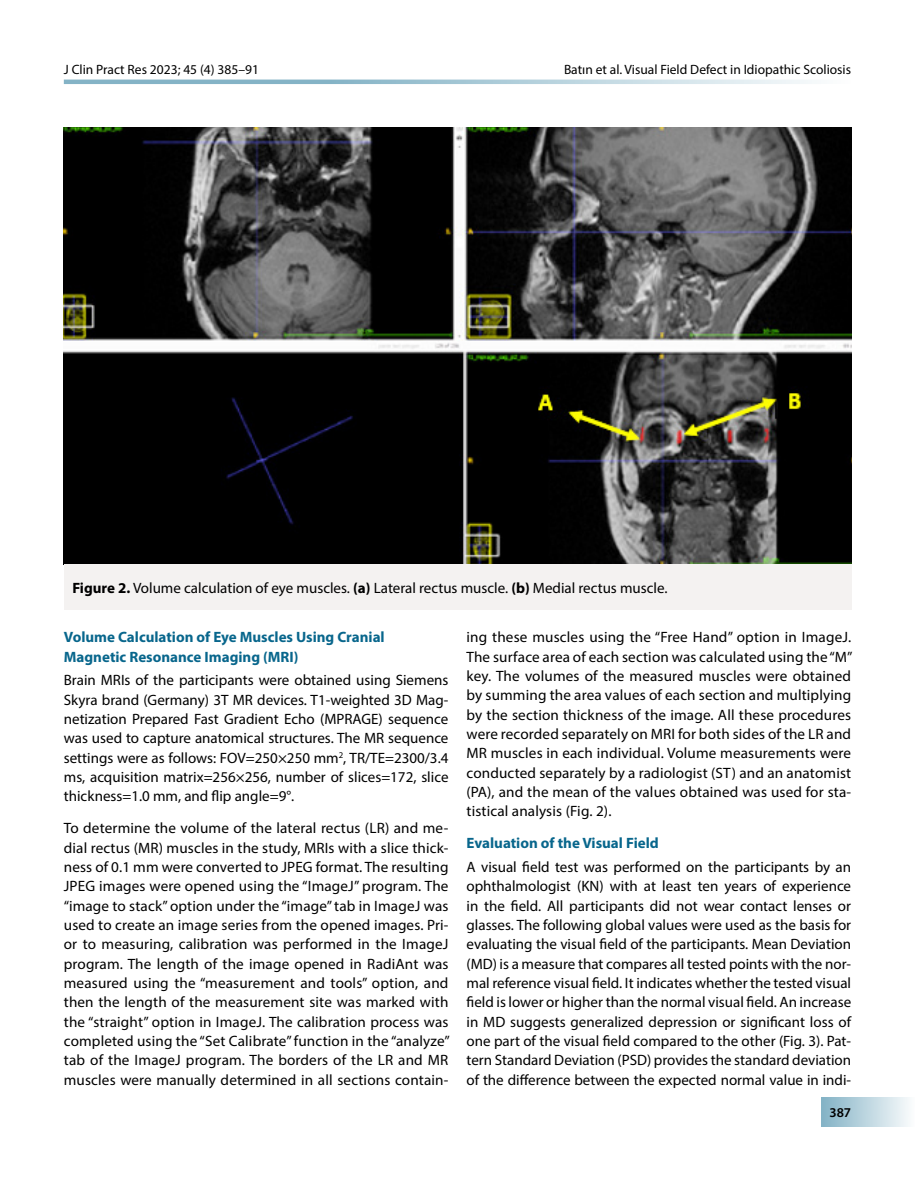
<style>
.page{position:relative;width:915px;height:1191px;background:#fff}
.page>*{position:absolute;margin:0;border:0;box-sizing:border-box;transform-origin:0 0}
.t1{font:15px/19.4px "Myriad Pro";color:#000;text-align:justify}
.t2{font:700 15px/19.4px "Myriad Pro";color:#08668c}
.t3{font:13.5px "Myriad Pro";color:#000}
.t4{font:600 13.5px "Myriad Pro";color:#000}
.s1{font-weight:700}
</style>
<div class="page">
<div style="left:821px;top:1097px;width:93px;height:30px;background:linear-gradient(to right,#82b2c5,#fbfcfd)"></div>
<svg style="left:64px;top:80px;width:748px;height:4px;background:#a8c9d6"></svg>
<img style="left:64px;top:128px;width:786px;height:436px">
<div style="left:64px;top:564px;width:786px;height:46px;background:#f4f2f1"></div>
<p class="t3" style="left:64px;top:61px;width:196px">J Clin Pract Res 2023; 45 (4) 385–91</p>
<p class="t3" style="left:563px;top:61px;width:288px">Batın et al. Visual Field Defect in Idiopathic Scoliosis</p>
<p class="t1" style="left:72px;top:578px;width:596px"><span class="s1">Figure 2.</span> Volume calculation of eye muscles. <span class="s1">(a)</span> Lateral rectus muscle. <span class="s1">(b)</span> Medial rectus muscle.</p>
<p class="t2" style="left:64px;top:627px;width:322px">Volume Calculation of Eye Muscles Using Cranial<br>Magnetic Resonance Imaging (MRI)</p>
<p class="t1" style="left:64px;top:670px;width:386px">Brain MRIs of the participants were obtained using Siemens Skyra brand (Germany) 3T MR devices. T1-weighted 3D Mag&shy;netization Prepared Fast Gradient Echo (MPRAGE) sequence was used to capture anatomical structures. The MR sequence settings were as follows: FOV=250×250 mm<sup>2</sup>, TR/TE=2300/3.4 ms, acquisition matrix=256×256, number of slices=172, slice thickness=1.0 mm, and flip angle=9°.</p>
<p class="t1" style="left:64px;top:818px;width:387px">To determine the volume of the lateral rectus (LR) and me&shy;dial rectus (MR) muscles in the study, MRIs with a slice thick&shy;ness of 0.1 mm were converted to JPEG format. The resulting JPEG images were opened using the “ImageJ” program. The “image to stack” option under the “image” tab in ImageJ was used to create an image series from the opened images. Pri&shy;or to measuring, calibration was performed in the ImageJ program. The length of the image opened in RadiAnt was measured using the “measurement and tools” option, and then the length of the measurement site was marked with the “straight” option in ImageJ. The calibration process was completed using the “Set Calibrate” function in the “analyze” tab of the ImageJ program. The borders of the LR and MR muscles were manually determined in all sections contain-</p>
<p class="t1" style="left:466px;top:627px;width:387px">ing these muscles using the “Free Hand” option in ImageJ.<br>The surface area of each section was calculated using the “M” key. The volumes of the measured muscles were obtained by summing the area values of each section and multiplying by the section thickness of the image. All these procedures were recorded separately on MRI for both sides of the LR and MR muscles in each individual. Volume measurements were conducted separately by a radiologist (ST) and an anatomist (PA), and the mean of the values obtained was used for sta&shy;tistical analysis (Fig. 2).</p>
<p class="t2" style="left:466px;top:833px;width:194px">Evaluation of the Visual Field</p>
<p class="t1" style="left:466px;top:857px;width:386px">A visual field test was performed on the participants by an ophthalmologist (KN) with at least ten years of experience in the field. All participants did not wear contact lenses or glasses. The following global values were used as the basis for evaluating the visual field of the participants. Mean Deviation (MD) is a measure that compares all tested points with the nor&shy;mal reference visual field. It indicates whether the tested visual field is lower or higher than the normal visual field. An increase in MD suggests generalized depression or significant loss of one part of the visual field compared to the other (Fig. 3). Pat&shy;tern Standard Deviation (PSD) provides the standard deviation of the difference between the expected normal value in indi-</p>
<p class="t4" style="left:829px;top:1104px;width:23px">387</p>
</div>
